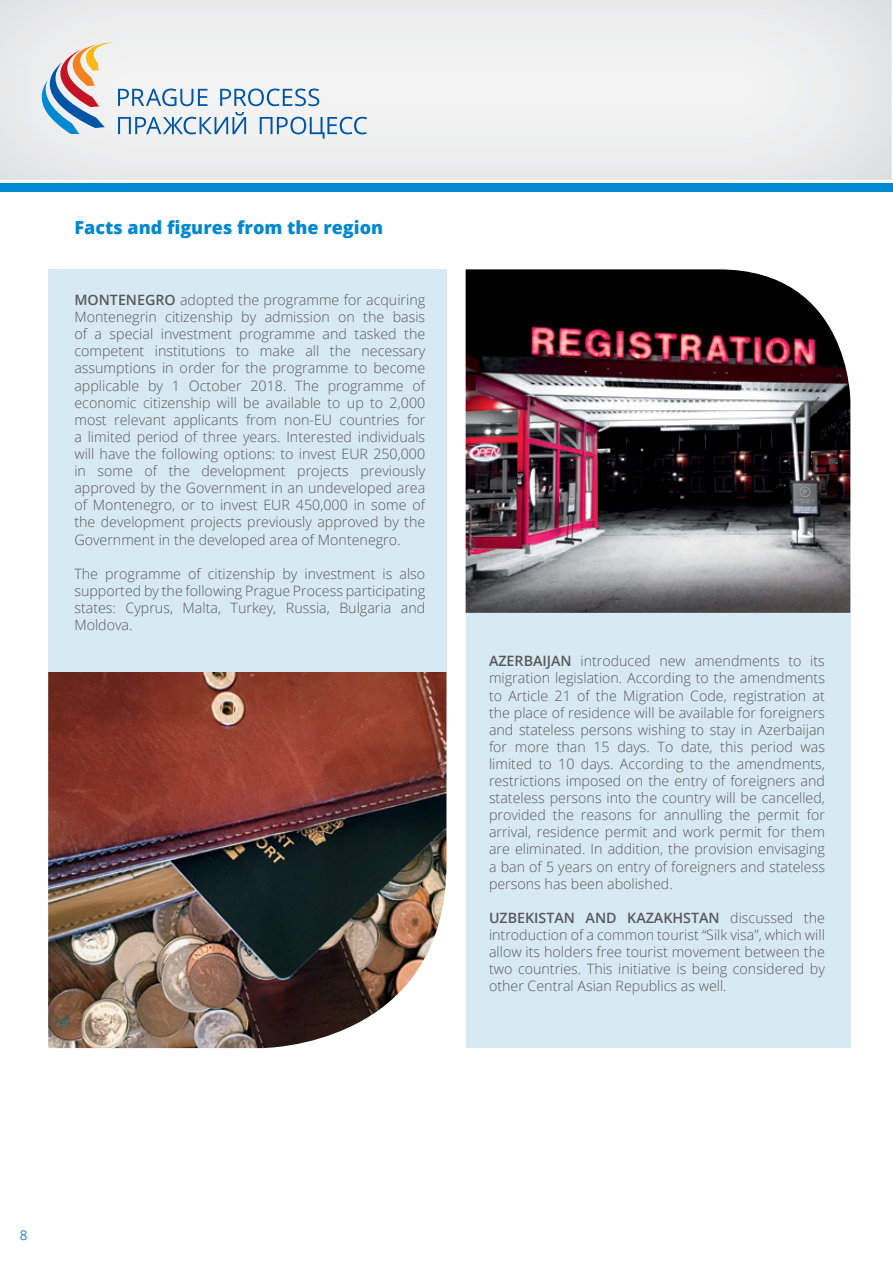
<style>
.page{position:relative;width:893px;height:1263px;background:#fff}
.page>*{position:absolute;margin:0;border:0;box-sizing:border-box;transform-origin:0 0}
.t1{font:800 18px "Open Sans";color:#0089cf}
.t2{font:300 14.25px/17.1px "Open Sans";color:#58595b;text-align:justify}
.t3{font:13.5px "Open Sans";color:#2484c6}
.s1{font-weight:600}
</style>
<div class="page">
<svg style="left:42px;top:43px;width:325px;height:96px"></svg>
<div style="left:0;top:183px;width:893px;height:9px;background:#0089cf"></div>
<div style="left:48px;top:269px;width:398px;height:403px;background:#d7e9f3"></div>
<div style="left:466px;top:613px;width:384px;height:435px;background:#d7e9f3"></div>
<img style="left:48px;top:672px;width:398px;height:376px">
<img style="left:466px;top:269px;width:384px;height:344px">
<p class="t1" style="left:74px;top:213px;width:310px">Facts and figures from the region</p>
<p class="t2" style="left:74px;top:291px;width:352px"><span class="s1">MONTENEGRO</span> adopted the programme for acquiring Montenegrin citizenship by admission on the basis of a special investment programme and tasked the competent institutions to make all the necessary assumptions in order for the programme to become applicable by 1 October 2018. The programme of economic citizenship will be available to up to 2,000 most relevant applicants from non-EU countries for a limited period of three years. Interested individuals will have the following options: to invest EUR 250,000 in some of the development projects previously approved by the Government in an undeveloped area of Montenegro, or to invest EUR 450,000 in some of the development projects previously approved by the Government in the developed area of Montenegro.</p>
<p class="t2" style="left:74px;top:565px;width:352px">The programme of citizenship by investment is also supported by the following Prague Process participating states: Cyprus, Malta, Turkey, Russia, Bulgaria and Moldova.</p>
<p class="t2" style="left:489px;top:652px;width:337px"><span class="s1">AZERBAIJAN</span> introduced new amendments to its migration legislation. According to the amendments to Article 21 of the Migration Code, registration at the place of residence will be available for foreigners and stateless persons wishing to stay in Azerbaijan for more than 15 days. To date, this period was limited to 10 days. According to the amendments, restrictions imposed on the entry of foreigners and stateless persons into the country will be cancelled, provided the reasons for annulling the permit for arrival, residence permit and work permit for them are eliminated. In addition, the provision envisaging a ban of 5 years on entry of foreigners and stateless persons has been abolished.</p>
<p class="t2" style="left:489px;top:909px;width:337px"><span class="s1">UZBEKISTAN AND KAZAKHSTAN</span> discussed the introduction of a common tourist “Silk visa”, which will allow its holders free tourist movement between the two countries. This initiative is being considered by other Central Asian Republics as well.</p>
<p class="t3" style="left:20px;top:1226px;width:9px">8</p>
</div>
